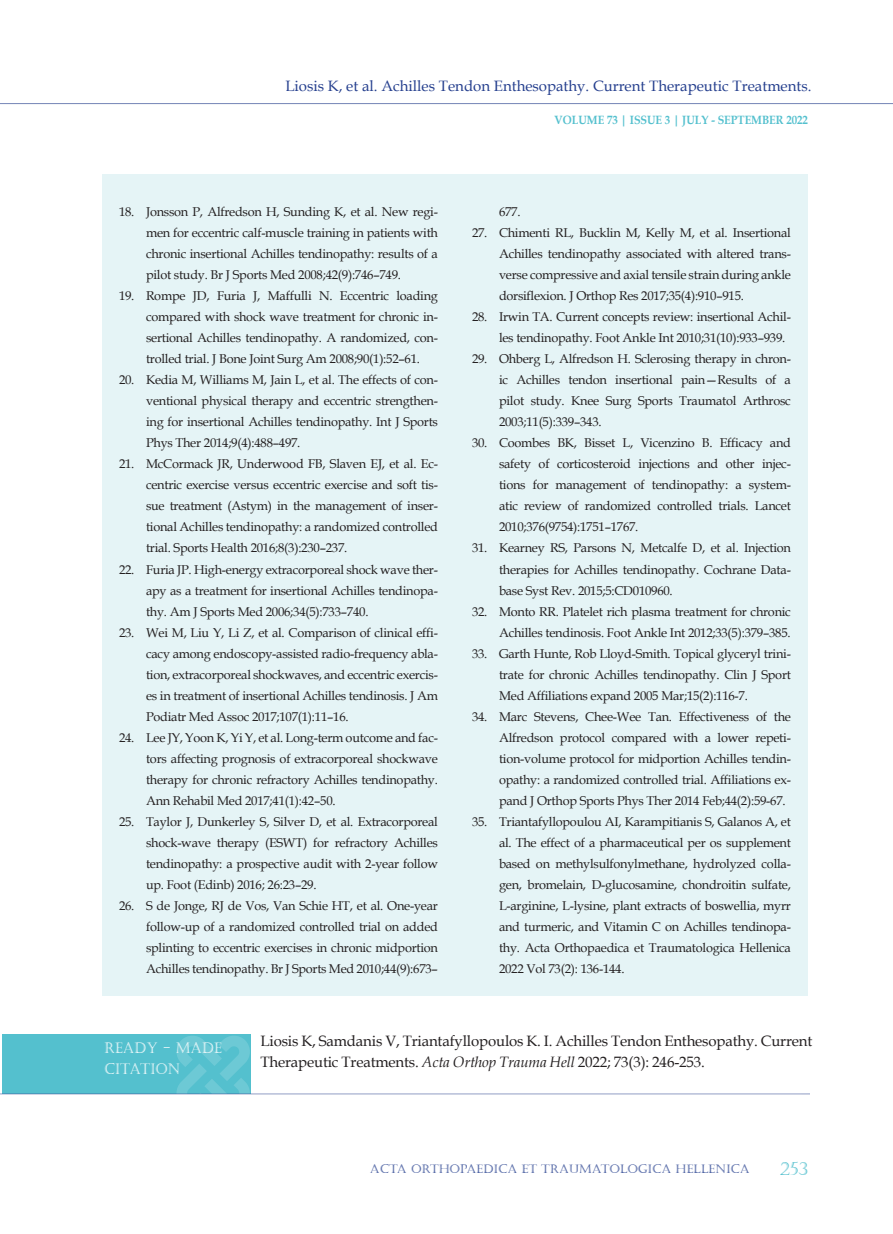
<style>
.page{position:relative;width:893px;height:1234px;background:#fff}
.page>*{position:absolute;margin:0;border:0;box-sizing:border-box;transform-origin:0 0}
.t1{font:18px "Castellar";color:#54c0ce}
.TEXT_new{font:15px/21px "Book Antiqua";letter-spacing:-.01em;color:#231f20}
.t2{font:15px "Book Antiqua";color:#253f8e}
.t3{font:15px "Castellar";color:#fff;scale:.93 1}
.t4{font:12.75px/21px "Book Antiqua";letter-spacing:-.02em;color:#231f20;text-align:justify}
.t5{font:12px "Castellar";color:#253f8e}
.t6{font:700 12px "Book Antiqua";color:#54c0ce;scale:.9 1}
.s1{font-style:italic}
</style>
<div class="page">
<hr style="left:0;top:103px;width:893px;height:3px;background:#231f20;opacity:.75">
<div style="left:102px;top:174px;width:706px;height:821px;background:#e5f4f6"></div>
<div style="left:2px;top:1033px;width:249px;height:60px;background:#54c0ce"></div>
<svg style="left:175px;top:1033px;width:76px;height:62px"></svg>
<hr style="left:0;top:1091px;width:813px;height:3px;background:#231f20;opacity:.75">
<p class="t2" style="left:285px;top:76px;width:528px">Liosis K, et al. Achilles Tendon Enthesopathy. Current Therapeutic Treatments.</p>
<p class="t4" style="left:146px;top:201px;width:293px;text-indent:-27px">18. Jonsson P, Alfredson H, Sunding K, et al. New regi&shy;men for eccentric calf-muscle training in patients with chronic insertional Achilles tendinopathy: results of a pilot study. Br J Sports Med 2008;42(9):746–749.</p>
<p class="t4" style="left:146px;top:285px;width:293px;text-indent:-27px">19. Rompe JD, Furia J, Maffulli N. Eccentric loading compared with shock wave treatment for chronic in&shy;sertional Achilles tendinopathy. A randomized, con&shy;trolled trial. J Bone Joint Surg Am 2008;90(1):52–61.</p>
<p class="t4" style="left:146px;top:369px;width:293px;text-indent:-27px">20. Kedia M, Williams M, Jain L, et al. The effects of con&shy;ventional physical therapy and eccentric strengthen&shy;ing for insertional Achilles tendinopathy. Int J Sports Phys Ther 2014;9(4):488–497.</p>
<p class="t4" style="left:146px;top:453px;width:293px;text-indent:-27px">21. McCormack JR, Underwood FB, Slaven EJ, et al. Ec&shy;centric exercise versus eccentric exercise and soft tis&shy;sue treatment (Astym) in the management of inser&shy;tional Achilles tendinopathy: a randomized controlled trial. Sports Health 2016;8(3):230–237.</p>
<p class="t4" style="left:146px;top:558px;width:293px;text-indent:-27px">22. Furia JP. High-energy extracorporeal shock wave ther&shy;apy as a treatment for insertional Achilles tendinopa&shy;thy. Am J Sports Med 2006;34(5):733–740.</p>
<p class="t4" style="left:146px;top:621px;width:293px;text-indent:-27px">23. Wei M, Liu Y, Li Z, et al. Comparison of clinical effi&shy;cacy among endoscopy-assisted radio-frequency abla&shy;tion, extracorporeal shockwaves, and eccentric exercis&shy;es in treatment of insertional Achilles tendinosis. J Am Podiatr Med Assoc 2017;107(1):11–16.</p>
<p class="t4" style="left:146px;top:726px;width:293px;text-indent:-27px">24. Lee JY, Yoon K, Yi Y, et al. Long-term outcome and fac&shy;tors affecting prognosis of extracorporeal shockwave therapy for chronic refractory Achilles tendinopathy.<br>Ann Rehabil Med 2017;41(1):42–50.</p>
<p class="t4" style="left:146px;top:810px;width:293px;text-indent:-27px">25. Taylor J, Dunkerley S, Silver D, et al. Extracorporeal shock-wave therapy (ESWT) for refractory Achilles tendinopathy: a prospective audit with 2-year follow up. Foot (Edinb) 2016; 26:23–29.</p>
<p class="t4" style="left:146px;top:894px;width:293px;text-indent:-27px">26. S de Jonge, RJ de Vos, Van Schie HT, et al. One-year follow-up of a randomized controlled trial on added splinting to eccentric exercises in chronic midportion Achilles tendinopathy. Br J Sports Med 2010;44(9):673–</p>
<p class="t6" style="left:555px;top:111px;width:283px">VOLUME 73 | ISSUE 3 | JULY - SEPTEMBER 2022</p>
<p class="t4" style="left:499px;top:201px;width:23px">677.</p>
<p class="t4" style="left:499px;top:222px;width:293px;text-indent:-27px">27. Chimenti RL, Bucklin M, Kelly M, et al. Insertional Achilles tendinopathy associated with altered trans&shy;verse compressive and axial tensile strain during ankle dorsiflexion. J Orthop Res 2017;35(4):910–915.</p>
<p class="t4" style="left:499px;top:306px;width:293px;text-indent:-27px">28. Irwin TA. Current concepts review: insertional Achil&shy;les tendinopathy. Foot Ankle Int 2010;31(10):933–939.</p>
<p class="t4" style="left:499px;top:348px;width:293px;text-indent:-27px">29. Ohberg L, Alfredson H. Sclerosing therapy in chron&shy;ic Achilles tendon insertional pain—Results of a pilot study. Knee Surg Sports Traumatol Arthrosc 2003;11(5):339–343.</p>
<p class="t4" style="left:499px;top:432px;width:293px;text-indent:-27px">30. Coombes BK, Bisset L, Vicenzino B. Efficacy and safety of corticosteroid injections and other injec&shy;tions for management of tendinopathy: a system&shy;atic review of randomized controlled trials. Lancet 2010;376(9754):1751–1767.</p>
<p class="t4" style="left:499px;top:537px;width:293px;text-indent:-27px">31. Kearney RS, Parsons N, Metcalfe D, et al. Injection therapies for Achilles tendinopathy. Cochrane Data&shy;base Syst Rev. 2015;5:CD010960.</p>
<p class="t4" style="left:472px;top:600px;width:320px;text-align:right">32. Monto RR. Platelet rich plasma treatment for chronic<br>Achilles tendinosis. Foot Ankle Int 2012;33(5):379–385.</p>
<p class="t4" style="left:499px;top:642px;width:293px;text-indent:-27px">33. Garth Hunte, Rob Lloyd-Smith. Topical glyceryl trini&shy;trate for chronic Achilles tendinopathy. Clin J Sport Med Affiliations expand 2005 Mar;15(2):116-7.</p>
<p class="t4" style="left:499px;top:705px;width:293px;text-indent:-27px">34. Marc Stevens, Chee-Wee Tan. Effectiveness of the Alfredson protocol compared with a lower repeti&shy;tion-volume protocol for midportion Achilles tendin&shy;opathy: a randomized controlled trial. Affiliations ex&shy;pand J Orthop Sports Phys Ther 2014 Feb;44(2):59-67.</p>
<p class="t4" style="left:499px;top:810px;width:293px;text-indent:-27px">35. Triantafyllopoulou AI, Karampitianis S, Galanos A, et al. The effect of a pharmaceutical per os supplement based on methylsulfonylmethane, hydrolyzed colla&shy;gen, bromelain, D-glucosamine, chondroitin sulfate, L-arginine, L-lysine, plant extracts of boswellia, myrr and turmeric, and Vitamin C on Achilles tendinopa&shy;thy. Acta Orthopaedica et Traumatologica Hellenica 2022 Vol 73(2): 136-144.</p>
<p class="t3" style="left:104px;top:1038px;width:128px">READY - MADE</p>
<p class="t3" style="left:104px;top:1059px;width:83px">CITATION</p>
<p class="TEXT_new" style="left:260px;top:1029px;width:553px">Liosis K, Samdanis V, Triantafyllopoulos K. I. Achilles Tendon Enthesopathy. Current<br>Therapeutic Treatments. <span class="s1">Acta Orthop Trauma Hell</span> 2022; 73(3): 246-253.</p>
<p class="t5" style="left:370px;top:1161px;width:381px">ACTA ORTHOPAEDICA ET TRAUMATOLOGICA HELLENICA</p>
<h1 class="t1" style="left:780px;top:1157px;width:29px">253</h1>
</div>
